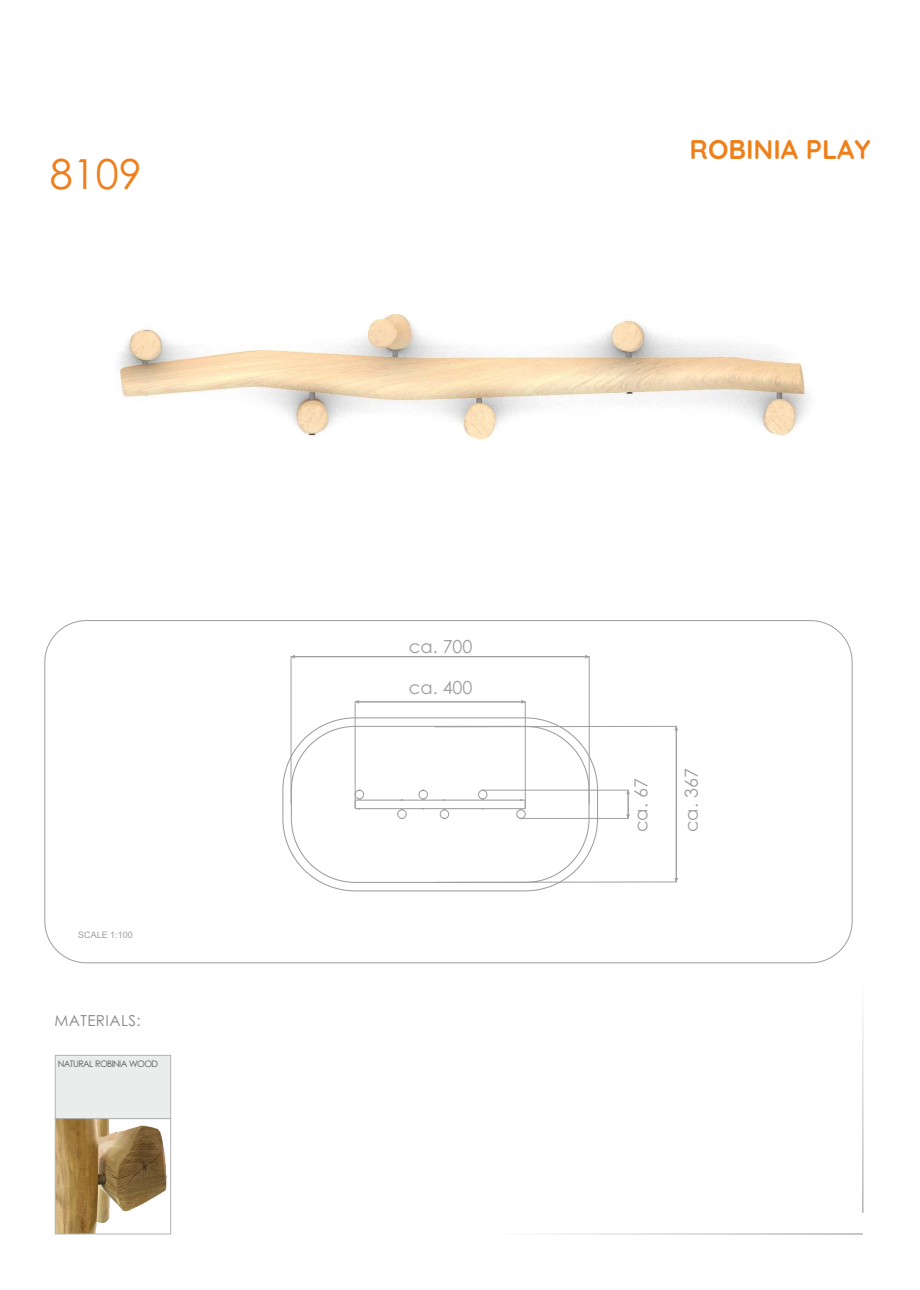
<style>
.page{position:relative;width:920px;height:1290px;background:#fff}
.page>*{position:absolute;margin:0;border:0;box-sizing:border-box;transform-origin:0 0}
.t1{font:41.4px "Century Gothic";color:#ef7f1a}
.t2{font:700 27px "Quicksand";color:#ef7f1a}
.t3{font:18px "Century Gothic";color:#9d9e9e}
.t4{font:15.15px "Century Gothic";letter-spacing:.03em;color:#898989}
.t5{font:9px "Century Gothic";letter-spacing:-.07em;color:#5b5b5b}
.t6{font:9px "Arial";color:#9d9e9e}
</style>
<div class="page">
<img style="left:60px;top:314px;width:793px;height:345px">
<hr style="left:862px;top:977px;width:1px;height:236px;background:#b2b3b3">
<hr style="left:490px;top:1233px;width:373px;height:2px;background:#b2b3b3">
<hr style="left:360px;top:799px;width:41px;height:2px;background:#9d9e9e">
<hr style="left:445px;top:799px;width:37px;height:2px;background:#9d9e9e">
<div style="left:478px;top:790px;width:9px;height:9px;border:1px solid #9d9e9e;border-radius:50%"></div>
<div style="left:440px;top:809px;width:9px;height:10px;border:1px solid #9d9e9e;border-radius:50%"></div>
<div style="left:418px;top:790px;width:10px;height:9px;border:1px solid #9d9e9e;border-radius:50%"></div>
<div style="left:397px;top:809px;width:10px;height:10px;border:1px solid #9d9e9e;border-radius:50%"></div>
<div style="left:355px;top:790px;width:9px;height:9px;border:1px solid #9d9e9e;border-radius:50%"></div>
<hr style="left:355px;top:882px;width:170px;height:1px;background:#9d9e9e">
<hr style="left:355px;top:726px;width:170px;height:1px;background:#9d9e9e">
<hr style="left:355px;top:717px;width:170px;height:1px;background:#9d9e9e">
<hr style="left:355px;top:890px;width:170px;height:1px;background:#9d9e9e">
<svg style="left:400px;top:799px;width:46px;height:11px"></svg>
<svg style="left:282px;top:717px;width:79px;height:175px"></svg>
<hr style="left:291px;top:656px;width:298px;height:1px;background:#9d9e9e">
<svg style="left:291px;top:655px;width:4px;height:4px"></svg>
<svg style="left:585px;top:655px;width:4px;height:4px"></svg>
<div style="left:355px;top:702px;width:170px;height:107px;border:1px solid #9d9e9e"></div>
<hr style="left:355px;top:701px;width:170px;height:1px;background:#9d9e9e">
<hr style="left:676px;top:726px;width:1px;height:156px;background:#9d9e9e">
<svg style="left:481px;top:717px;width:149px;height:175px"></svg>
<div style="left:55px;top:1055px;width:116px;height:64px;background:#ebecec;border:1px solid #b2b3b3"></div>
<img style="left:57px;top:1120px;width:110px;height:112px">
<div style="left:55px;top:1118px;width:116px;height:116px;border:1px solid #b2b3b3"></div>
<h1 class="t1" style="left:50px;top:158px;width:93px">8109</h1>
<p class="t6" style="left:78px;top:931px;width:56px">SCALE 1:100</p>
<p class="t4" style="left:54px;top:1015px;width:88px">MATERIALS:</p>
<p class="t5" style="left:58px;top:1060px;width:102px">NATURAL ROBINIA WOOD</p>
<h2 class="t2" style="left:689px;top:132px;width:183px">ROBINIA PLAY</h2>
<p class="t3" style="left:409px;top:639px;width:65px">ca. 700</p>
<p class="t3" style="left:409px;top:680px;width:65px">ca. 400</p>
<p class="t3" style="left:634px;top:832px;width:55px;rotate:-90deg">ca. 67</p>
<p class="t3" style="left:684px;top:832px;width:65px;rotate:-90deg">ca. 367</p>
</div>
